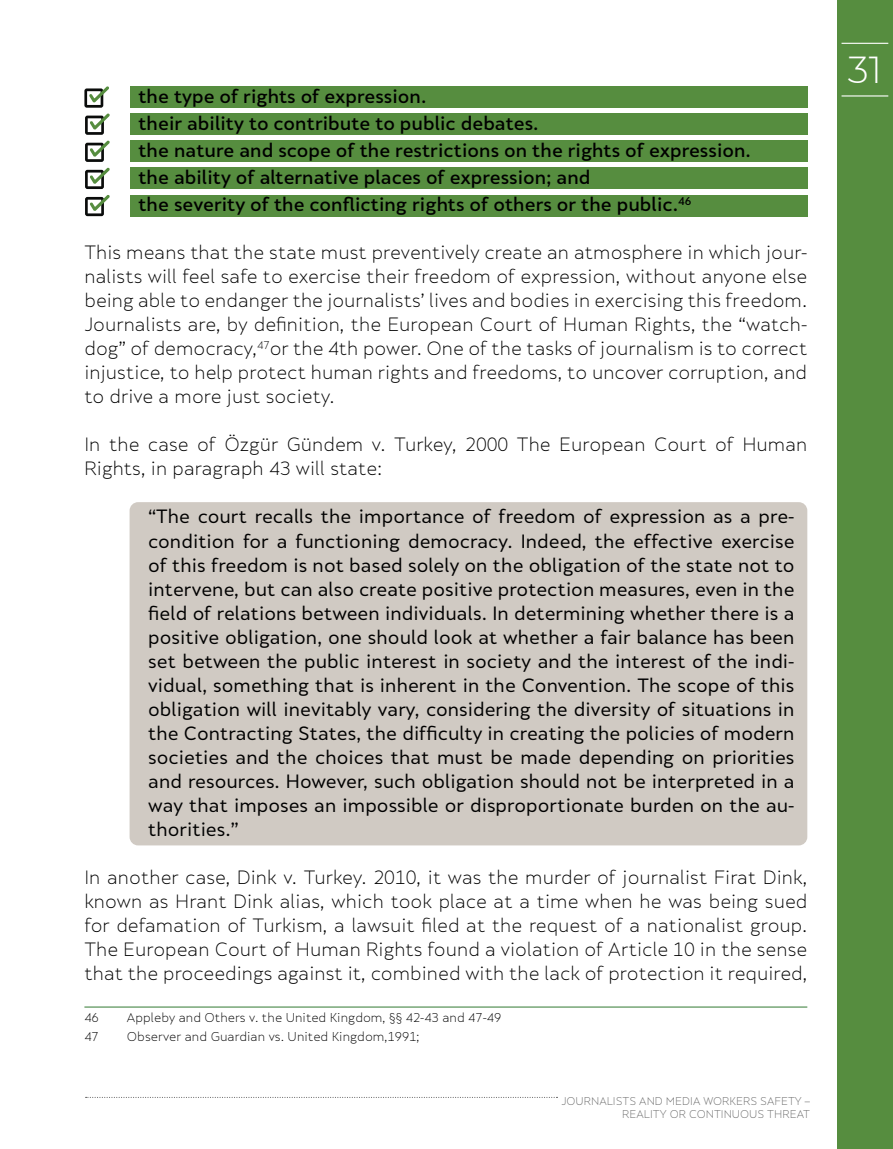
<style>
.page{position:relative;width:893px;height:1149px;background:#fff}
.page>*{position:absolute;margin:0;border:0;box-sizing:border-box;transform-origin:0 0}
.t1{font:300 37.5px "Montserrat";color:#fff}
.t2{font:300 18px/24px "Skola Sans";color:#000;text-align:justify}
.t3{font:18px/24px "Skola Sans";color:#000;text-align:justify}
.t4{font:500 18px "Skola Sans";color:#000}
.Paragraph_Style_1{font:300 12px "Skola Sans";color:#000}
.t5{font:300 10.5px/13.5px "Skola Sans";color:#666;text-align:right}
</style>
<div class="page">
<div style="left:838px;top:0;width:55px;height:1148px;background:#568d3f"></div>
<hr style="left:841px;top:43px;width:47px;height:1px;background:#fff">
<hr style="left:841px;top:95px;width:47px;height:1px;background:#fff">
<div style="left:130px;top:502px;width:677px;height:343px;background:#d0cac3;border-radius:9px"></div>
<div style="left:130px;top:195px;width:678px;height:21px;background:#568d3f"></div>
<div style="left:130px;top:168px;width:678px;height:21px;background:#568d3f"></div>
<div style="left:130px;top:141px;width:678px;height:21px;background:#568d3f"></div>
<div style="left:130px;top:86px;width:678px;height:22px;background:#568d3f"></div>
<div style="left:130px;top:113px;width:678px;height:22px;background:#568d3f"></div>
<hr style="left:84px;top:1005px;width:723px;height:2px;background:#76a676">
<svg style="left:84px;top:86px;width:26px;height:103px"></svg>
<svg style="left:85px;top:195px;width:25px;height:21px"></svg>
<p class="t4" style="left:138px;top:85px;width:290px">the type of rights of expression.</p>
<p class="t4" style="left:138px;top:112px;width:402px">their ability to contribute to public debates.</p>
<p class="t4" style="left:138px;top:139px;width:614px">the nature and scope of the restrictions on the rights of expression.</p>
<p class="t4" style="left:138px;top:166px;width:454px">the ability of alternative places of expression; and</p>
<p class="t4" style="left:138px;top:193px;width:554px">the severity of the conflicting rights of others or the public.<sup>46</sup></p>
<p class="t2" style="left:84px;top:240px;width:724px">This means that the state must preventively create an atmosphere in which jour&shy;nalists will feel safe to exercise their freedom of expression, without anyone else being able to endanger the journalists’ lives and bodies in exercising this freedom.<br>Journalists are, by definition, the European Court of Human Rights, the “watch&shy;dog” of democracy,<sup>47</sup>or the 4th power. One of the tasks of journalism is to correct injustice, to help protect human rights and freedoms, to uncover corruption, and to drive a more just society.</p>
<p class="t2" style="left:84px;top:432px;width:724px">In the case of Özgür Gündem v. Turkey, 2000 The European Court of Human<br>Rights, in paragraph 43 will state:</p>
<p class="t3" style="left:148px;top:504px;width:648px">“The court recalls the importance of freedom of expression as a pre&shy;condition for a functioning democracy. Indeed, the effective exercise of this freedom is not based solely on the obligation of the state not to intervene, but can also create positive protection measures, even in the field of relations between individuals. In determining whether there is a positive obligation, one should look at whether a fair balance has been set between the public interest in society and the interest of the indi&shy;vidual, something that is inherent in the Convention. The scope of this obligation will inevitably vary, considering the diversity of situations in the Contracting States, the difficulty in creating the policies of modern societies and the choices that must be made depending on priorities and resources. However, such obligation should not be interpreted in a way that imposes an impossible or disproportionate burden on the au&shy;thorities.”</p>
<p class="t2" style="left:84px;top:864px;width:724px">In another case, Dink v. Turkey. 2010, it was the murder of journalist Firat Dink, known as Hrant Dink alias, which took place at a time when he was being sued for defamation of Turkism, a lawsuit filed at the request of a nationalist group.<br>The European Court of Human Rights found a violation of Article 10 in the sense that the proceedings against it, combined with the lack of protection it required,</p>
<p class="Paragraph_Style_1" style="left:84px;top:1010px;width:16px">46</p>
<p class="Paragraph_Style_1" style="left:127px;top:1010px;width:376px">Appleby and Others v. the United Kingdom, §§ 42-43 and 47-49</p>
<p class="Paragraph_Style_1" style="left:84px;top:1029px;width:16px">47</p>
<p class="Paragraph_Style_1" style="left:127px;top:1029px;width:294px">Observer and Guardian vs. United Kingdom,1991;</p>
<p class="t5" style="left:561px;top:1093px;width:250px">JOURNALISTS AND MEDIA WORKERS SAFETY –<br>REALITY OR CONTINUOUS THREAT</p>
<h1 class="t1" style="left:848px;top:44px;width:36px">31</h1>
</div>
